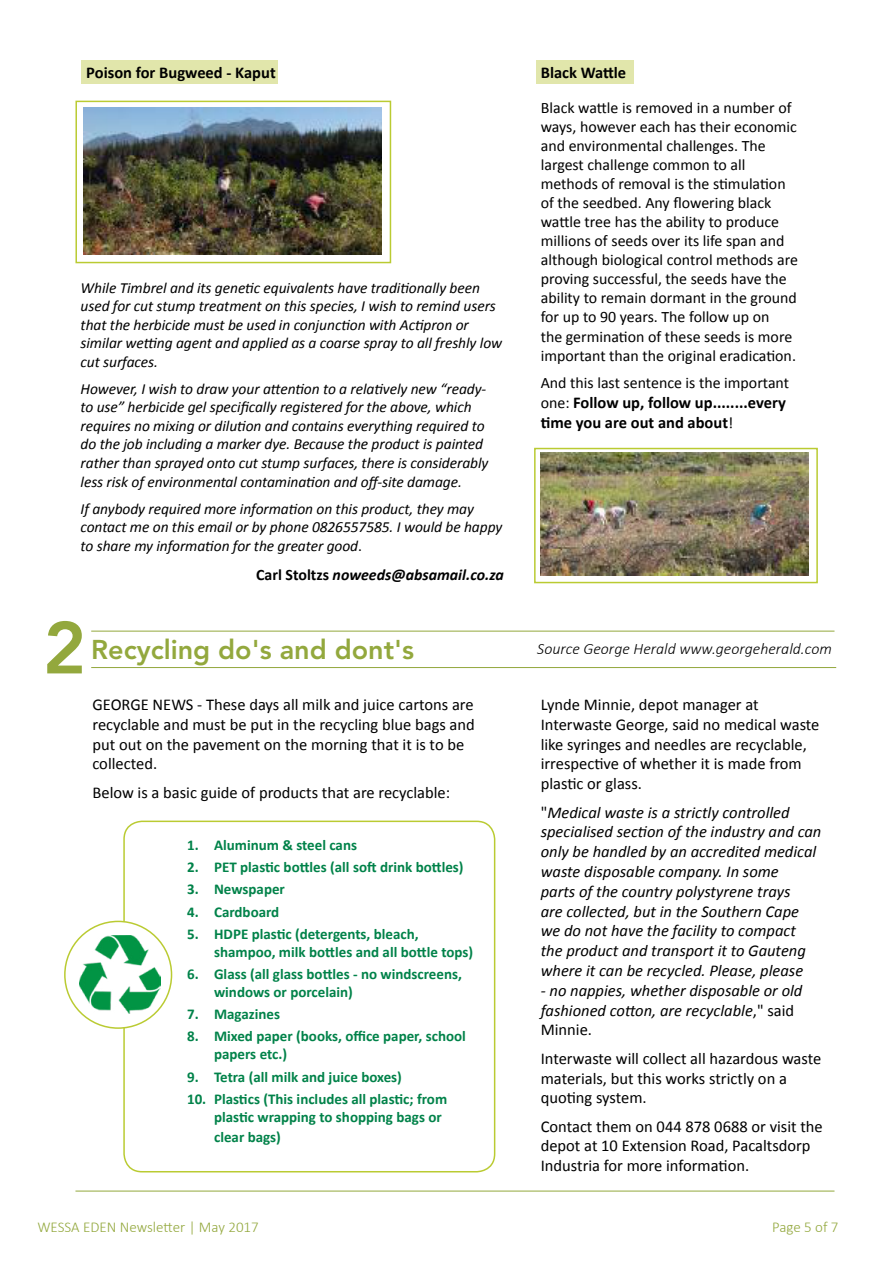
<style>
.page{position:relative;width:893px;height:1263px;background:#fff}
.page>*{position:absolute;margin:0;border:0;box-sizing:border-box;transform-origin:0 0}
.t1{font:800 72.9px "Avenir LT Std";color:#93a83d}
.t2{font:800 27px "Avenir LT Std";color:#93a83d}
.t3{font:16.5px/19.8px "Calibri";color:#000}
.t4{font:italic 16.5px/19.8px "Calibri";color:#000}
.t5{font:700 16.5px/19.8px "Calibri";color:#000}
.t6{font:15.9px/19px "Calibri";color:#000}
.t7{font:italic 300 15.9px "Calibri";color:#000}
.t8{font:italic 700 15.9px "Calibri";color:#000}
.t9{font:italic 15.45px/18.6px "Calibri";letter-spacing:-.005em;color:#000}
.t10{font:700 15px/18px "Calibri";color:#008249}
.t11{font:300 15px "Calibri";color:#93a83d}
.s1{font-style:normal}
.s2{font-weight:400;font-size:15.9px}
</style>
<div class="page">
<div style="left:81px;top:60px;width:197px;height:24px;background:#e1e6ab"></div>
<div style="left:536px;top:60px;width:97px;height:24px;background:#e1e6ab"></div>
<img style="left:83px;top:108px;width:299px;height:147px">
<img style="left:541px;top:453px;width:268px;height:123px">
<hr style="left:91px;top:667px;width:745px;height:1px;background:#93a83d">
<hr style="left:91px;top:631px;width:743px;height:1px;background:#93a83d">
<hr style="left:75px;top:1191px;width:759px;height:1px;background:#93a83d">
<div style="left:75px;top:101px;width:316px;height:162px;border:2px solid #bacb32"></div>
<div style="left:534px;top:448px;width:284px;height:135px;border:2px solid #bacb32"></div>
<div style="left:123px;top:820px;width:372px;height:352px;border:2px solid #bacb32;border-radius:18px"></div>
<div style="left:65px;top:921px;width:107px;height:107px;background:#fff;border-radius:50%"></div>
<div style="left:64px;top:921px;width:108px;height:108px;border:2px solid #bacb32;border-radius:50%"></div>
<img style="left:79px;top:935px;width:82px;height:79px">
<p class="t5" style="left:86px;top:62px;width:191px">Poison for Bugweed - Kaput</p>
<p class="t5" style="left:541px;top:62px;width:87px">Black Wattle</p>
<p class="t9" style="left:81px;top:277px;width:423px">While Timbrel and its genetic equivalents have traditionally been used for cut stump treatment on this species, I wish to remind users that the herbicide must be used in conjunction with Actipron or similar wetting agent and applied as a coarse spray to all freshly low cut surfaces.</p>
<p class="t9" style="left:81px;top:379px;width:409px">However, I wish to draw your attention to a relatively new “ready&shy;to use” herbicide gel specifically registered for the above, which requires no mixing or dilution and contains everything required to do the job including a marker dye. Because the product is painted rather than sprayed onto cut stump surfaces, there is considerably less risk of environmental contamination and off-site damage.</p>
<p class="t9" style="left:81px;top:498px;width:423px">If anybody required more information on this product, they may contact me on this email or by phone 0826557585. I would be happy to share my information for the greater good<span class="s1">.</span></p>
<p class="t8" style="left:256px;top:563px;width:249px"><span class="s1">Carl Stoltzs</span> noweeds@absamail.co.za</p>
<p class="t6" style="left:541px;top:97px;width:259px">Black wattle is removed in a number of ways, however each has their economic and environmental challenges. The largest challenge common to all methods of removal is the stimulation of the seedbed. Any flowering black wattle tree has the ability to produce millions of seeds over its life span and although biological control methods are proving successful, the seeds have the ability to remain dormant in the ground for up to 90 years. The follow up on<br>the germination of these seeds is more important than the original eradication.</p>
<p class="t6" style="left:541px;top:373px;width:250px">And this last sentence is the important</p>
<p class="t5" style="left:541px;top:392px;width:247px"><span class="s2">one:</span> Follow up, follow up........every time you are out and about<span class="s2">!</span></p>
<h1 class="t1" style="left:43px;top:605px;width:45px">2</h1>
<h2 class="t2" style="left:91px;top:633px;width:325px">Recycling do's and dont's</h2>
<p class="t7" style="left:537px;top:638px;width:296px">Source George Herald www.georgeherald.com</p>
<p class="t3" style="left:92px;top:694px;width:384px">GEORGE NEWS - These days all milk and juice cartons are recyclable and must be put in the recycling blue bags and put out on the pavement on the morning that it is to be collected.</p>
<p class="t3" style="left:92px;top:782px;width:359px">Below is a basic guide of products that are recyclable:</p>
<p class="t3" style="left:541px;top:694px;width:280px">Lynde Minnie, depot manager at Interwaste George, said no medical waste like syringes and needles are recyclable, irrespective of whether it is made from plastic or glass.</p>
<p class="t4" style="left:541px;top:801px;width:282px"><span class="s1">"</span>Medical waste is a strictly controlled specialised section of the industry and can only be handled by an accredited medical waste disposable company. In some<br>parts of the country polystyrene trays<br>are collected, but in the Southern Cape we do not have the facility to compact the product and transport it to Gauteng where it can be recycled. Please, please</p>
<p class="t4" style="left:541px;top:980px;width:263px">- no nappies, whether disposable or old fashioned cotton, are recyclable<span class="s1">," said<br>Minnie.</span></p>
<p class="t3" style="left:541px;top:1048px;width:282px">Interwaste will collect all hazardous waste materials, but this works strictly on a quoting system.</p>
<p class="t3" style="left:541px;top:1116px;width:284px">Contact them on 044 878 0688 or visit the depot at 10 Extension Road, Pacaltsdorp<br>Industria for more information.</p>
<p class="t10" style="left:187px;top:835px;width:171px">1. Aluminum &amp; steel cans</p>
<p class="t10" style="left:187px;top:857px;width:278px">2. PET plastic bottles (all soft drink bottles)</p>
<p class="t10" style="left:187px;top:880px;width:99px">3. Newspaper</p>
<p class="t10" style="left:187px;top:902px;width:94px">4. Cardboard</p>
<p class="t10" style="left:214px;top:924px;width:260px;text-indent:-27px">5. HDPE plastic (detergents, bleach, shampoo, milk bottles and all bottle tops)</p>
<p class="t10" style="left:214px;top:964px;width:249px;text-indent:-27px">6. Glass (all glass bottles - no windscreens, windows or porcelain)</p>
<p class="t10" style="left:187px;top:1005px;width:95px">7. Magazines</p>
<p class="t10" style="left:214px;top:1027px;width:253px;text-indent:-27px">8. Mixed paper (books, office paper, school papers etc.)</p>
<p class="t10" style="left:187px;top:1067px;width:216px">9. Tetra (all milk and juice boxes)</p>
<p class="t10" style="left:214px;top:1089px;width:235px;text-indent:-27px">10. Plastics (This includes all plastic; from plastic wrapping to shopping bags or</p>
<p class="t10" style="left:214px;top:1127px;width:68px">clear bags)</p>
<p class="t11" style="left:37px;top:1217px;width:223px">WESSA EDEN Newsletter | May 2017</p>
<p class="t11" style="left:772px;top:1217px;width:68px">Page 5 of 7</p>
</div>
